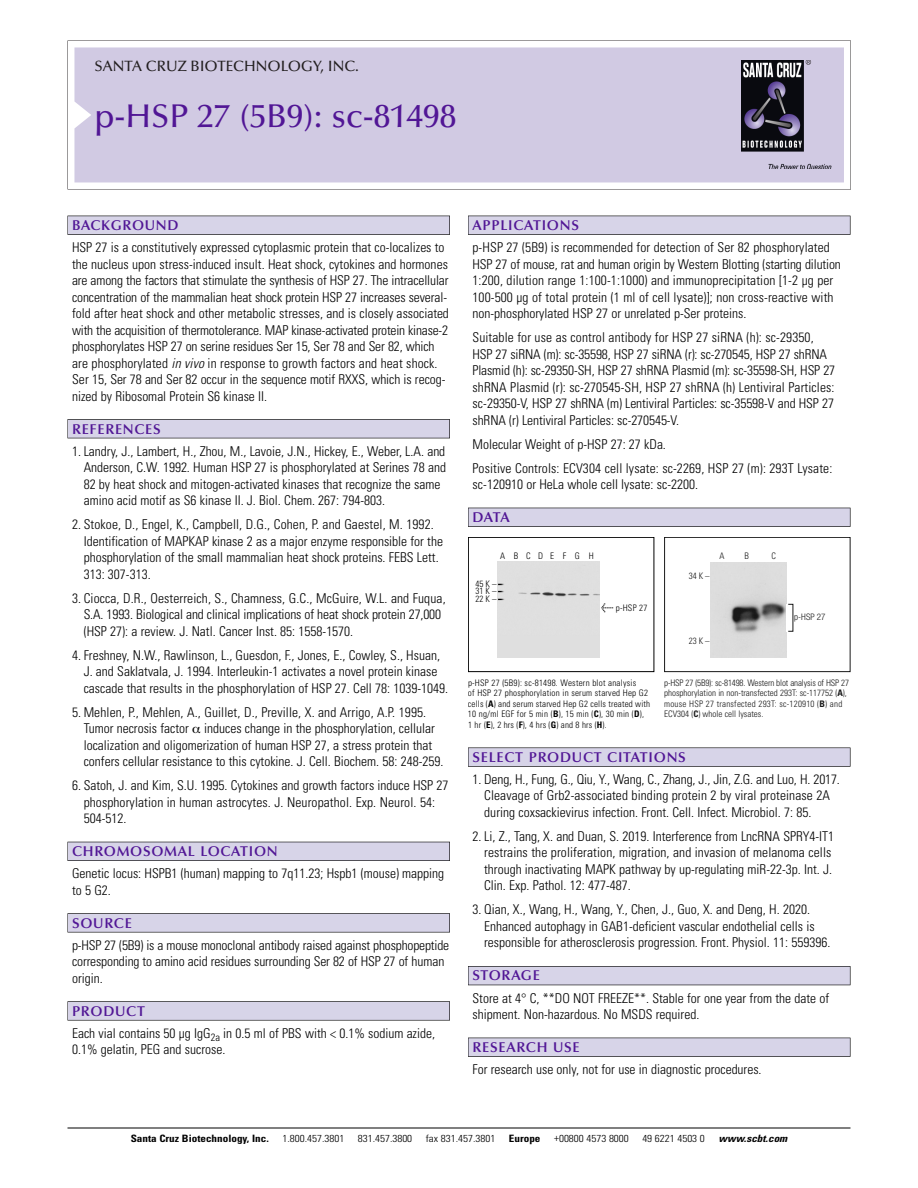
<style>
.page{position:relative;width:918px;height:1188px;background:#fff}
.page>*{position:absolute;margin:0;border:0;box-sizing:border-box;transform-origin:0 0}
.t1{font:500 33px "Optima";color:#511695}
.t2{font:500 15px "Optima";color:#231f20}
.t3{font:600 14.25px "Optima";letter-spacing:.05em;color:#511695}
.t4{font:300 condensed 13.5px/16.5px "Univers";color:#000}
.t5{font:300 condensed 10.2px "Univers";color:#000;scale:1.1 1}
.t6{font:700 condensed 10.2px "Univers";color:#000;scale:1.1 1}
.t7{font:italic 700 condensed 10.2px "Univers";color:#000;scale:1.1 1}
.t8{font:300 condensed 9px/10.5px "Univers";letter-spacing:.025em;color:#000}
.t9{font:300 condensed 9px/10.5px "Univers";color:#191919}
.t10{font:300 condensed 9px "Univers";letter-spacing:.935em;color:#000}
.t11{font:300 condensed 9px "Helvetica Neue";color:#191919}
.s1{font-style:italic}
.s2{font-family:"Meta Plus";font-weight:400;font-stretch:normal;font-size:10.5px}
.s3{font-weight:700}
</style>
<div class="page">
<svg style="left:74px;top:41px;width:777px;height:148px"></svg>
<div style="left:74px;top:47px;width:770px;height:135px;background:#d1cae3"></div>
<img style="left:741px;top:60px;width:90px;height:108px">
<div style="left:68px;top:216px;width:382px;height:19px;background:#535256"></div>
<div style="left:68px;top:216px;width:381px;height:18px;background:#d7d4e8"></div>
<div style="left:68px;top:419px;width:382px;height:19px;background:#515155"></div>
<div style="left:68px;top:420px;width:381px;height:18px;background:#d7d4e8"></div>
<div style="left:68px;top:842px;width:382px;height:19px;background:#515057"></div>
<div style="left:68px;top:842px;width:381px;height:18px;background:#d7d4e8"></div>
<div style="left:68px;top:913px;width:382px;height:19px;background:#575659"></div>
<div style="left:68px;top:914px;width:381px;height:18px;background:#d7d4e8"></div>
<svg style="left:68px;top:1001px;width:382px;height:20px"></svg>
<div style="left:68px;top:1002px;width:381px;height:18px;background:#d7d4e8"></div>
<div style="left:468px;top:216px;width:382px;height:19px;background:#535256"></div>
<div style="left:468px;top:216px;width:382px;height:18px;background:#d7d4e8"></div>
<div style="left:468px;top:508px;width:382px;height:19px;background:#525156"></div>
<div style="left:468px;top:508px;width:382px;height:18px;background:#d7d4e8"></div>
<div style="left:468px;top:748px;width:382px;height:19px;background:#58575a"></div>
<div style="left:468px;top:748px;width:382px;height:18px;background:#d7d4e8"></div>
<div style="left:468px;top:966px;width:382px;height:19px;background:#525158"></div>
<div style="left:468px;top:967px;width:382px;height:18px;background:#d7d4e8"></div>
<div style="left:468px;top:1038px;width:382px;height:19px;background:#535256"></div>
<div style="left:468px;top:1038px;width:382px;height:18px;background:#d7d4e8"></div>
<hr style="left:68px;top:1128px;width:782px;height:1px;background:#000">
<div style="left:468px;top:537px;width:186px;height:135px;border:1px solid #000"></div>
<div style="left:498px;top:562px;width:101px;height:95px;background:#dfdfdf"></div>
<div style="left:664px;top:537px;width:186px;height:135px;border:1px solid #191919"></div>
<img style="left:711px;top:562px;width:76px;height:96px">
<p class="t2" style="left:94px;top:60px;width:266px">SANTA CRUZ BIOTECHNOLOGY, INC.</p>
<p class="t1" style="left:94px;top:102px;width:363px">p-HSP 27 (5B9): sc-81498</p>
<p class="t3" style="left:72px;top:219px;width:108px">BACKGROUND</p>
<p class="t4" style="left:72px;top:240px;width:378px">HSP 27 is a constitutively expressed cytoplasmic protein that co-localizes to the nucleus upon stress-induced insult. Heat shock, cytokines and hormones are among the factors that stimulate the synthesis of HSP 27. The intracellular concentration of the mammalian heat shock protein HSP 27 increases several&shy;fold after heat shock and other metabolic stresses, and is closely associated with the acquisition of thermotolerance. MAP kinase-activated protein kinase-2 phosphorylates HSP 27 on serine residues Ser 15, Ser 78 and Ser 82, which are phosphorylated <span class="s1">in vivo</span> in response to growth factors and heat shock.<br>Ser 15, Ser 78 and Ser 82 occur in the sequence motif RXXS, which is recog&shy;nized by Ribosomal Protein S6 kinase II.</p>
<p class="t3" style="left:72px;top:423px;width:90px">REFERENCES</p>
<p class="t4" style="left:84px;top:444px;width:364px;text-indent:-12px">1. Landry, J., Lambert, H., Zhou, M., Lavoie, J.N., Hickey, E., Weber, L.A. and Anderson, C.W. 1992. Human HSP 27 is phosphorylated at Serines 78 and 82 by heat shock and mitogen-activated kinases that recognize the same amino acid motif as S6 kinase II. J. Biol. Chem. 267: 794-803.</p>
<p class="t4" style="left:84px;top:517px;width:361px;text-indent:-12px">2. Stokoe, D., Engel, K., Campbell, D.G., Cohen, P. and Gaestel, M. 1992.<br>Identification of MAPKAP kinase 2 as a major enzyme responsible for the phosphorylation of the small mammalian heat shock proteins. FEBS Lett.<br>313: 307-313.</p>
<p class="t4" style="left:84px;top:591px;width:363px;text-indent:-12px">3. Ciocca, D.R., Oesterreich, S., Chamness, G.C., McGuire, W.L. and Fuqua,<br>S.A. 1993. Biological and clinical implications of heat shock protein 27,000 (HSP 27): a review. J. Natl. Cancer Inst. 85: 1558-1570.</p>
<p class="t4" style="left:84px;top:648px;width:366px;text-indent:-12px">4. Freshney, N.W., Rawlinson, L., Guesdon, F., Jones, E., Cowley, S., Hsuan,<br>J. and Saklatvala, J. 1994. Interleukin-1 activates a novel protein kinase cascade that results in the phosphorylation of HSP 27. Cell 78: 1039-1049.</p>
<p class="t4" style="left:84px;top:705px;width:361px;text-indent:-12px">5. Mehlen, P., Mehlen, A., Guillet, D., Preville, X. and Arrigo, A.P. 1995.<br>Tumor necrosis factor induces change in the phosphorylation, cellular localization and oligomerization of human HSP 27, a stress protein that confers cellular resistance to this cytokine. J. Cell. Biochem. 58: 248-259.</p>
<p class="t4" style="left:84px;top:778px;width:366px;text-indent:-12px">6. Satoh, J. and Kim, S.U. 1995. Cytokines and growth factors induce HSP 27 phosphorylation in human astrocytes. J. Neuropathol. Exp. Neurol. 54:<br>504-512.</p>
<p class="t3" style="left:72px;top:845px;width:207px">CHROMOSOMAL LOCATION</p>
<p class="t4" style="left:72px;top:867px;width:374px">Genetic locus: HSPB1 (human) mapping to 7q11.23; Hspb1 (mouse) mapping to 5 G2.</p>
<p class="t3" style="left:72px;top:917px;width:61px">SOURCE</p>
<p class="t4" style="left:72px;top:938px;width:379px">p-HSP 27 (5B9) is a mouse monoclonal antibody raised against phosphopeptide corresponding to amino acid residues surrounding Ser 82 of HSP 27 of human origin.</p>
<p class="t3" style="left:72px;top:1005px;width:74px">PRODUCT</p>
<p class="t4" style="left:72px;top:1026px;width:365px">Each vial contains 50 µg IgG<sub>2a</sub> in 0.5 ml of PBS with &lt; 0.1% sodium azide,<br>0.1% gelatin, PEG and sucrose.</p>
<p class="t3" style="left:473px;top:219px;width:108px">APPLICATIONS</p>
<p class="t4" style="left:473px;top:240px;width:370px">p-HSP 27 (5B9) is recommended for detection of Ser 82 phosphorylated HSP 27 of mouse, rat and human origin by Western Blotting (starting dilution 1:200, dilution range 1:100-1:1000) and immunoprecipitation [1-2 µg per 100-500 µg of total protein (1 ml of cell lysate)]; non cross-reactive with non-phosphorylated HSP 27 or unrelated p-Ser proteins.</p>
<p class="t4" style="left:473px;top:330px;width:364px">Suitable for use as control antibody for HSP 27 siRNA (h): sc-29350, HSP 27 siRNA (m): sc-35598, HSP 27 siRNA (r): sc-270545, HSP 27 shRNA Plasmid (h): sc-29350-SH, HSP 27 shRNA Plasmid (m): sc-35598-SH, HSP 27 shRNA Plasmid (r): sc-270545-SH, HSP 27 shRNA (h) Lentiviral Particles: sc-29350-V, HSP 27 shRNA (m) Lentiviral Particles: sc-35598-V and HSP 27 shRNA (r) Lentiviral Particles: sc-270545-V.</p>
<p class="t4" style="left:473px;top:437px;width:195px">Molecular Weight of p-HSP 27: 27 kDa.</p>
<p class="t4" style="left:473px;top:461px;width:361px">Positive Controls: ECV304 cell lysate: sc-2269, HSP 27 (m): 293T Lysate: sc-120910 or HeLa whole cell lysate: sc-2200.</p>
<p class="t3" style="left:473px;top:511px;width:39px">DATA</p>
<p class="t10" style="left:500px;top:552px;width:95px">ABCDEFGH</p>
<p class="t8" style="left:476px;top:581px;width:22px;line-height:7.2px;text-align:justify">45 K – 31 K – 22 K –</p>
<p class="t8" style="left:601px;top:603px;width:48px"><span class="s2">&lt;</span> p-HSP 27</p>
<p class="t8" style="left:468px;top:678px;width:184px">p-HSP 27 (5B9): sc-81498. Western blot analysis<br>of HSP 27 phosphorylation in serum starved Hep G2 cells (<span class="s3">A</span>) and serum starved Hep G2 cells treated with 10 ng/ml EGF for 5 min (<span class="s3">B</span>), 15 min (<span class="s3">C</span>), 30 min (<span class="s3">D</span>), 1 hr (<span class="s3">E</span>), 2 hrs (<span class="s3">F</span>), 4 hrs (<span class="s3">G</span>) and 8 hrs (<span class="s3">H</span>).</p>
<p class="t9" style="left:689px;top:571px;width:22px">34K–</p>
<p class="t9" style="left:720px;top:552px;width:7px">A</p>
<p class="t9" style="left:744px;top:552px;width:6px">B</p>
<p class="t9" style="left:771px;top:552px;width:6px">C</p>
<p class="t9" style="left:689px;top:637px;width:22px">23K–</p>
<p class="t11" style="left:794px;top:614px;width:33px">p-HSP 27</p>
<p class="t9" style="left:664px;top:678px;width:186px">p-HSP 27 (5B9): sc-81498. Western blot analysis of HSP 27 phosphorylation in non-transfected 293T: sc-117752 (<span class="s3">A</span>), mouse HSP 27 transfected 293T: sc-120910 (<span class="s3">B</span>) and ECV304 (<span class="s3">C</span>) whole cell lysates.</p>
<p class="t3" style="left:473px;top:751px;width:215px">SELECT PRODUCT CITATIONS</p>
<p class="t4" style="left:484px;top:772px;width:357px;text-indent:-12px">1. Deng, H., Fung, G., Qiu, Y., Wang, C., Zhang, J., Jin, Z.G. and Luo, H. 2017.<br>Cleavage of Grb2-associated binding protein 2 by viral proteinase 2A during coxsackievirus infection. Front. Cell. Infect. Microbiol. 7: 85.</p>
<p class="t4" style="left:484px;top:829px;width:352px;text-indent:-12px">2. Li, Z., Tang, X. and Duan, S. 2019. Interference from LncRNA SPRY4-IT1 restrains the proliferation, migration, and invasion of melanoma cells through inactivating MAPK pathway by up-regulating miR-22-3p. Int. J.<br>Clin. Exp. Pathol. 12: 477-487.</p>
<p class="t4" style="left:484px;top:903px;width:348px;text-indent:-12px">3. Qian, X., Wang, H., Wang, Y., Chen, J., Guo, X. and Deng, H. 2020.<br>Enhanced autophagy in GAB1-deficient vascular endothelial cells is responsible for atherosclerosis progression. Front. Physiol. 11: 559396.</p>
<p class="t3" style="left:473px;top:970px;width:69px">STORAGE</p>
<p class="t4" style="left:473px;top:991px;width:358px">Store at 4° C, **DO NOT FREEZE**. Stable for one year from the date of shipment. Non-hazardous. No MSDS required.</p>
<p class="t3" style="left:473px;top:1041px;width:109px">RESEARCH USE</p>
<p class="t4" style="left:473px;top:1062px;width:291px">For research use only, not for use in diagnostic procedures.</p>
<p class="t6" style="left:131px;top:1135px;width:127px">Santa Cruz Biotechnology, Inc.</p>
<p class="t5" style="left:282px;top:1135px;width:58px">1.800.457.3801</p>
<p class="t5" style="left:358px;top:1135px;width:51px">831.457.3800</p>
<p class="t5" style="left:426px;top:1135px;width:65px">fax 831.457.3801</p>
<p class="t6" style="left:509px;top:1135px;width:30px">Europe</p>
<p class="t5" style="left:554px;top:1135px;width:69px">+00800 4573 8000</p>
<p class="t5" style="left:642px;top:1135px;width:58px">49 6221 4503 0</p>
<p class="t7" style="left:719px;top:1135px;width:66px">www.scbt.com</p>
</div>
